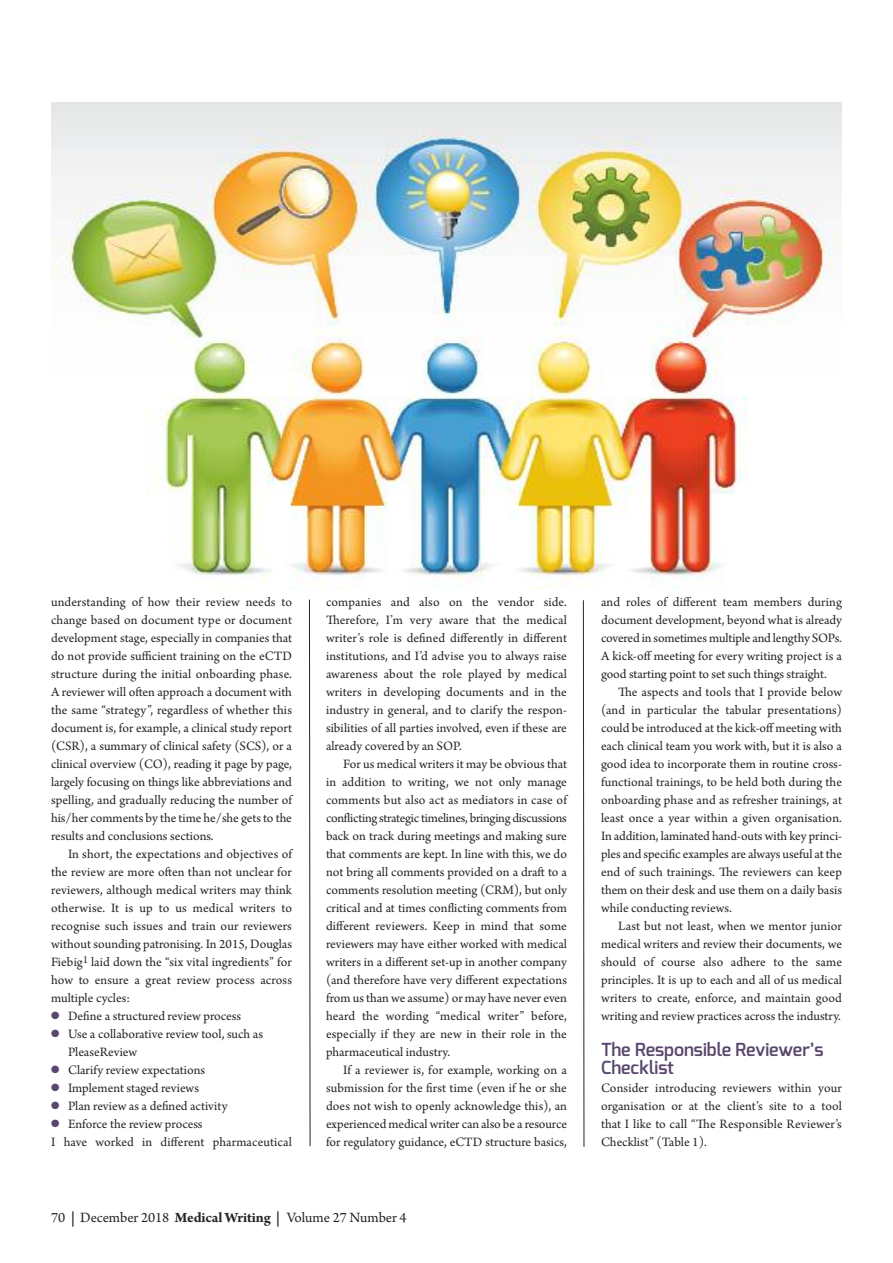
<style>
.page{position:relative;width:893px;height:1263px;background:#fff}
.page>*{position:absolute;margin:0;border:0;box-sizing:border-box;transform-origin:0 0}
.t1{font:600 18px/18px "Exo";color:#59476d}
.t2{font:15px "Arno Pro";letter-spacing:-.005em;color:#272526}
.t3{font:13.5px/18px "Arno Pro";color:#272526;text-align:justify}
.s1{color:#59476d}
.s2{font-weight:700}
</style>
<div class="page">
<svg style="left:309px;top:599px;width:1px;height:547px"></svg>
<svg style="left:583px;top:600px;width:1px;height:547px"></svg>
<img style="left:51px;top:102px;width:791px;height:486px">
<p class="t3" style="left:51px;top:594px;width:242px">understanding of how their review needs to change based on document type or document development stage, especially in companies that do not provide sufficient training on the eCTD structure during the initial onboarding phase.<br>A reviewer will often approach a document with the same “strategy”, regardless of whether this document is, for example, a clinical study report (CSR), a summary of clinical safety (SCS), or a clinical overview (CO), reading it page by page, largely focusing on things like abbreviations and spelling, and gradually reducing the number of his/her comments by the time he/she gets to the results and conclusions sections.</p>
<p class="t3" style="left:51px;top:846px;width:242px;text-indent:17px">In short, the expectations and objectives of the review are more often than not unclear for reviewers, although medical writers may think otherwise. It is up to us medical writers to recognise such issues and train our reviewers without sounding patronising. In 2015, Douglas Fiebig<sup>1</sup> laid down the “six vital ingredients” for how to ensure a great review process across multiple cycles:</p>
<p class="t3" style="left:51px;top:1008px;width:192px"><span class="s1">●</span> Define a structured review process</p>
<p class="t3" style="left:68px;top:1026px;width:196px;text-indent:-17px"><span class="s1">●</span> Use a collaborative review tool, such as<br>PleaseReview</p>
<p class="t3" style="left:51px;top:1062px;width:156px"><span class="s1">●</span> Clarify review expectations</p>
<p class="t3" style="left:51px;top:1080px;width:149px"><span class="s1">●</span> Implement staged reviews</p>
<p class="t3" style="left:51px;top:1098px;width:178px"><span class="s1">●</span> Plan review as a defined activity</p>
<p class="t3" style="left:51px;top:1116px;width:242px"><span class="s1">●</span> Enforce the review process<br>I have worked in different pharmaceutical</p>
<p class="t3" style="left:326px;top:594px;width:242px">companies and also on the vendor side.<br>Therefore, I’m very aware that the medical writer’s role is defined differently in different institutions, and I’d advise you to always raise awareness about the role played by medical writers in developing documents and in the industry in general, and to clarify the respon&shy;sibilities of all parties involved, even if these are already covered by an SOP.</p>
<p class="t3" style="left:326px;top:756px;width:242px;text-indent:17px">For us medical writers it may be obvious that in addition to writing, we not only manage comments but also act as mediators in case of conflicting strategic timelines, bringing discussions back on track during meetings and making sure that comments are kept. In line with this, we do not bring all comments provided on a draft to a comments resolution meeting (CRM), but only critical and at times conflicting comments from different reviewers. Keep in mind that some reviewers may have either worked with medical writers in a different set-up in another company (and therefore have very different expectations from us than we assume) or may have never even heard the wording “medical writer” before, especially if they are new in their role in the pharmaceutical industry.</p>
<p class="t3" style="left:326px;top:1062px;width:242px;text-indent:17px">If a reviewer is, for example, working on a submission for the first time (even if he or she does not wish to openly acknowledge this), an experienced medical writer can also be a resource for regulatory guidance, eCTD structure basics,</p>
<p class="t2" style="left:51px;top:1212px;width:357px">70 <span class="s2">|</span> December 2018 <span class="s2">Medical Writing |</span> Volume 27 Number 4</p>
<p class="t3" style="left:601px;top:594px;width:242px">and roles of different team members during document development, beyond what is already covered in sometimes multiple and lengthy SOPs.<br>A kick-off meeting for every writing project is a good starting point to set such things straight.</p>
<p class="t3" style="left:601px;top:684px;width:242px;text-indent:17px">The aspects and tools that I provide below (and in particular the tabular presentations) could be introduced at the kick-offmeeting with each clinical team you work with, but it is also a good idea to incorporate them in routine cross&shy;functional trainings, to be held both during the onboarding phase and as refresher trainings, at least once a year within a given organisation.<br>In addition, laminated hand-outs with key princi&shy;ples and specific examples are always useful at the end of such trainings. The reviewers can keep them on their desk and use them on a daily basis while conducting reviews.</p>
<p class="t3" style="left:601px;top:918px;width:242px;text-indent:17px">Last but not least, when we mentor junior medical writers and review their documents, we should of course also adhere to the same principles. It is up to each and all of us medical writers to create, enforce, and maintain good writing and review practices across the industry.</p>
<h1 class="t1" style="left:601px;top:1042px;width:224px">The Responsible Reviewer’s<br>Checklist</h1>
<p class="t3" style="left:601px;top:1080px;width:242px">Consider introducing reviewers within your organisation or at the client’s site to a tool that I like to call “The Responsible Reviewer’s Checklist” (Table 1).</p>
</div>
